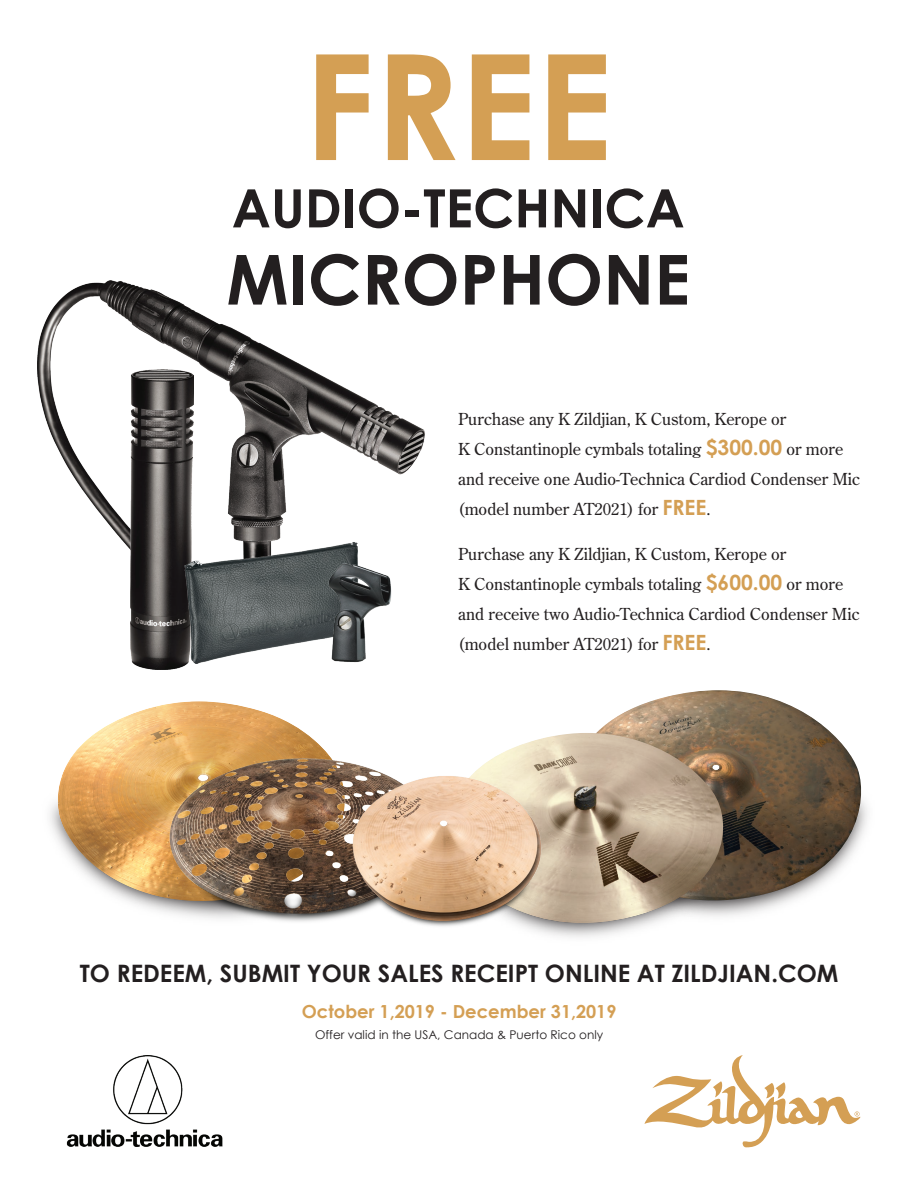
<style>
.page{position:relative;width:918px;height:1188px;background:#fff}
.page>*{position:absolute;margin:0;border:0;box-sizing:border-box;transform-origin:0 0}
.t1{font:700 147px "Century Gothic";color:#d49f54}
.t2{font:700 69px "Century Gothic";color:#231f20}
.t3{font:700 52.95px "Century Gothic";color:#231f20}
.t4{font:700 24px "Century Gothic";color:#231f20}
.t5{font:700 18px "Century Gothic";color:#d49f54}
.t6{font:16.5px/30px "Century Old Style Std";color:#231f20}
.t7{font:12px "Century Gothic";color:#231f20}
.s1{font-family:"Century Gothic";font-weight:700;font-size:21px;color:#d49f54}
</style>
<div class="page">
<svg style="left:644px;top:1055px;width:217px;height:93px"></svg>
<img style="left:66px;top:1055px;width:157px;height:92px">
<img style="left:37px;top:280px;width:388px;height:269px">
<img style="left:130px;top:369px;width:64px;height:301px">
<img style="left:184px;top:539px;width:174px;height:124px">
<img style="left:326px;top:564px;width:66px;height:99px">
<img style="left:50px;top:701px;width:273px;height:208px">
<img style="left:596px;top:690px;width:272px;height:219px">
<img style="left:154px;top:748px;width:195px;height:174px">
<img style="left:486px;top:733px;width:249px;height:204px">
<img style="left:344px;top:763px;width:208px;height:174px">
<h1 class="t1" style="left:304px;top:-5px;width:310px">FREE</h1>
<h3 class="t3" style="left:232px;top:168px;width:455px">AUDIO-TECHNICA</h3>
<h2 class="t2" style="left:226px;top:227px;width:465px">MICROPHONE</h2>
<p class="t6" style="left:458px;top:404px;width:403px">Purchase any K Zildjian, K Custom, Kerope or<br>K Constantinople cymbals totaling <span class="s1">$300.00</span> or more and receive one Audio-Technica Cardiod Condenser Mic (model number AT2021) for <span class="s1">FREE</span>.</p>
<p class="t6" style="left:458px;top:539px;width:403px">Purchase any K Zildjian, K Custom, Kerope or<br>K Constantinople cymbals totaling <span class="s1">$600.00</span> or more and receive two Audio-Technica Cardiod Condenser Mic (model number AT2021) for <span class="s1">FREE</span>.</p>
<h3 class="t4" style="left:80px;top:955px;width:760px">TO REDEEM, SUBMIT YOUR SALES RECEIPT ONLINE AT ZILDJIAN.COM</h3>
<p class="t5" style="left:302px;top:998px;width:316px">October 1,2019 - December 31,2019</p>
<p class="t7" style="left:315px;top:1026px;width:290px">Offer valid in the USA, Canada &amp; Puerto Rico only</p>
</div>
